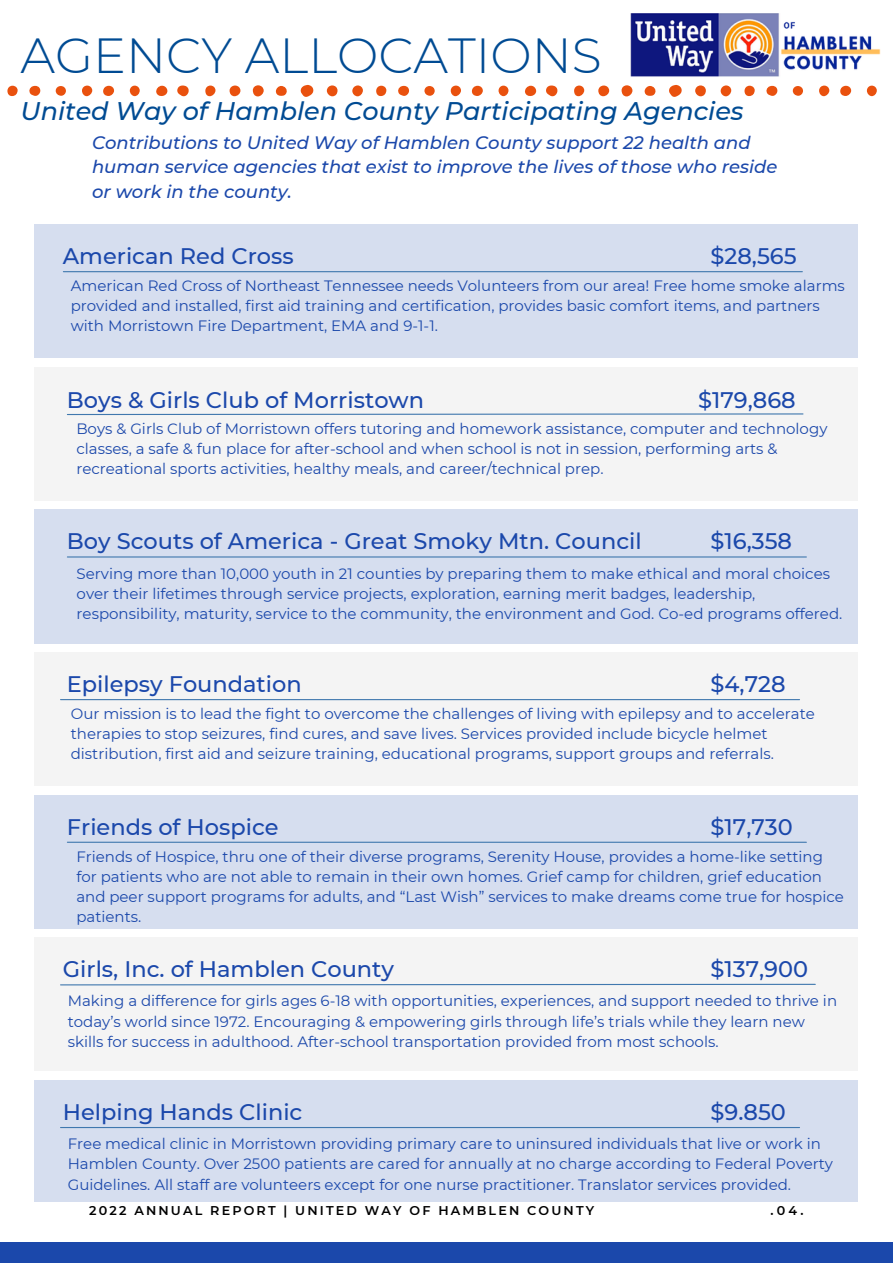
<style>
.page{position:relative;width:893px;height:1264px;background:#fff}
.page>*{position:absolute;margin:0;border:0;box-sizing:border-box;transform-origin:0 0}
.t1{font:300 49.2px "Montserrat";color:#004b93}
.t2{font:italic 500 25.5px "Montserrat";color:#004b93}
.t3{font:500 22.5px "Montserrat";color:#1b48ab}
.t4{font:italic 500 18px/24.8px "Montserrat";color:#1b48ab}
.t5{font:15px/20.2px "Montserrat";color:#1b48ab}
.t6{font:600 12.75px "Montserrat";letter-spacing:.17em;color:#000}
</style>
<div class="page">
<div style="left:35px;top:224px;width:822px;height:134px;background:#d6deef"></div>
<div style="left:0;top:1242px;width:892px;height:20px;background:#1b48ab"></div>
<svg style="left:177px;top:85px;width:12px;height:11px"></svg>
<div style="left:253px;top:85px;width:11px;height:11px;background:#e9510e;border-radius:50%"></div>
<div style="left:229px;top:86px;width:11px;height:10px;background:#e9510e;border-radius:50%"></div>
<svg style="left:156px;top:86px;width:12px;height:10px"></svg>
<div style="left:103px;top:86px;width:11px;height:10px;background:#e9510e;border-radius:50%"></div>
<svg style="left:29px;top:86px;width:12px;height:10px"></svg>
<div style="left:205px;top:86px;width:10px;height:10px;background:#e9510e;border-radius:5px"></div>
<svg style="left:276px;top:86px;width:11px;height:10px"></svg>
<div style="left:82px;top:86px;width:10px;height:10px;background:#e9510e;border-radius:50%"></div>
<div style="left:7px;top:86px;width:11px;height:10px;background:#e9510e;border-radius:5px"></div>
<svg style="left:130px;top:86px;width:10px;height:10px"></svg>
<div style="left:56px;top:86px;width:10px;height:10px;background:#e9510e;border-radius:50%"></div>
<svg style="left:300px;top:85px;width:14px;height:12px"></svg>
<svg style="left:546px;top:85px;width:12px;height:11px"></svg>
<div style="left:621px;top:85px;width:11px;height:11px;background:#e9510e;border-radius:50%"></div>
<div style="left:598px;top:86px;width:11px;height:10px;background:#e9510e;border-radius:50%"></div>
<div style="left:327px;top:85px;width:10px;height:11px;background:#e9510e;border-radius:50%"></div>
<svg style="left:525px;top:86px;width:11px;height:10px"></svg>
<div style="left:352px;top:85px;width:11px;height:11px;background:#e9510e;border-radius:50%"></div>
<div style="left:472px;top:86px;width:11px;height:10px;background:#e9510e;border-radius:50%"></div>
<svg style="left:398px;top:86px;width:11px;height:10px"></svg>
<div style="left:574px;top:86px;width:10px;height:10px;background:#e9510e;border-radius:5px"></div>
<svg style="left:644px;top:86px;width:12px;height:10px"></svg>
<div style="left:450px;top:86px;width:11px;height:10px;background:#e9510e;border-radius:50%"></div>
<div style="left:376px;top:86px;width:10px;height:10px;background:#e9510e;border-radius:5px"></div>
<svg style="left:498px;top:86px;width:10px;height:10px"></svg>
<div style="left:424px;top:86px;width:10px;height:10px;background:#e9510e;border-radius:50%"></div>
<svg style="left:669px;top:85px;width:13px;height:12px"></svg>
<div style="left:695px;top:85px;width:10px;height:11px;background:#e9510e;border-radius:50%"></div>
<div style="left:720px;top:85px;width:11px;height:11px;background:#e9510e;border-radius:50%"></div>
<div style="left:840px;top:86px;width:11px;height:10px;background:#e9510e;border-radius:50%"></div>
<svg style="left:766px;top:86px;width:11px;height:10px"></svg>
<div style="left:819px;top:86px;width:10px;height:10px;background:#e9510e;border-radius:50%"></div>
<div style="left:744px;top:86px;width:10px;height:10px;background:#e9510e;border-radius:5px"></div>
<svg style="left:866px;top:86px;width:10px;height:10px"></svg>
<div style="left:792px;top:86px;width:11px;height:10px;background:#e9510e;border-radius:50%"></div>
<hr style="left:63px;top:271px;width:739px;height:1px;background:#4078ae">
<div style="left:35px;top:367px;width:822px;height:133px;background:#f4f4f4"></div>
<svg style="left:67px;top:413px;width:737px;height:2px"></svg>
<div style="left:35px;top:509px;width:822px;height:135px;background:#d6deef"></div>
<div style="left:34px;top:652px;width:823px;height:134px;background:#f4f4f4"></div>
<div style="left:35px;top:794px;width:822px;height:134px;background:#d6deef"></div>
<div style="left:34px;top:937px;width:823px;height:134px;background:#f4f4f4"></div>
<div style="left:35px;top:1079px;width:822px;height:122px;background:#d6deef"></div>
<hr style="left:67px;top:556px;width:739px;height:1px;background:#4078ae">
<hr style="left:61px;top:699px;width:738px;height:1px;background:#4078ae">
<svg style="left:60px;top:983px;width:756px;height:3px"></svg>
<hr style="left:67px;top:841px;width:739px;height:1px;background:#4078ae">
<hr style="left:61px;top:1126px;width:738px;height:2px;background:#4078ae">
<img style="left:631px;top:14px;width:249px;height:63px">
<h1 class="t1" style="left:21px;top:25px;width:582px">AGENCY ALLOCATIONS</h1>
<h2 class="t2" style="left:21px;top:96px;width:724px">United Way of Hamblen County Participating Agencies</h2>
<p class="t4" style="left:92px;top:130px;width:686px">Contributions to United Way of Hamblen County support 22 health and human service agencies that exist to improve the lives of those who reside or work in the county.</p>
<h3 class="t3" style="left:710px;top:243px;width:88px">$28,565</h3>
<h3 class="t3" style="left:63px;top:243px;width:232px">American Red Cross</h3>
<p class="t5" style="left:71px;top:275px;width:775px">American Red Cross of Northeast Tennessee needs Volunteers from our area! Free home smoke alarms provided and installed, first aid training and certification, provides basic comfort items, and partners with Morristown Fire Department, EMA and 9-1-1.</p>
<h3 class="t3" style="left:698px;top:386px;width:99px">$179,868</h3>
<h3 class="t3" style="left:67px;top:386px;width:359px">Boys &amp; Girls Club of Morristown</h3>
<p class="t5" style="left:76px;top:418px;width:752px">Boys &amp; Girls Club of Morristown offers tutoring and homework assistance, computer and technology classes, a safe &amp; fun place for after-school and when school is not in session, performing arts &amp; recreational sports activities, healthy meals, and career/technical prep.</p>
<h3 class="t3" style="left:67px;top:527px;width:576px">Boy Scouts of America - Great Smoky Mtn. Council</h3>
<h3 class="t3" style="left:710px;top:527px;width:83px">$16,358</h3>
<p class="t5" style="left:77px;top:563px;width:767px">Serving more than 10,000 youth in 21 counties by preparing them to make ethical and moral choices over their lifetimes through service projects, exploration, earning merit badges, leadership, responsibility, maturity, service to the community, the environment and God. Co-ed programs offered.</p>
<h3 class="t3" style="left:67px;top:670px;width:236px">Epilepsy Foundation</h3>
<h3 class="t3" style="left:710px;top:670px;width:76px">$4,728</h3>
<p class="t5" style="left:71px;top:703px;width:745px">Our mission is to lead the fight to overcome the challenges of living with epilepsy and to accelerate therapies to stop seizures, find cures, and save lives. Services provided include bicycle helmet distribution, first aid and seizure training, educational programs, support groups and referrals.</p>
<h3 class="t3" style="left:67px;top:812px;width:213px">Friends of Hospice</h3>
<h3 class="t3" style="left:710px;top:812px;width:84px">$17,730</h3>
<p class="t5" style="left:76px;top:846px;width:769px">Friends of Hospice, thru one of their diverse programs, Serenity House, provides a home-like setting for patients who are not able to remain in their own homes. Grief camp for children, grief education and peer support programs for adults, and “Last Wish” services to make dreams come true for hospice patients.</p>
<h3 class="t3" style="left:63px;top:955px;width:333px">Girls, Inc. of Hamblen County</h3>
<h3 class="t3" style="left:710px;top:955px;width:99px">$137,900</h3>
<p class="t5" style="left:68px;top:990px;width:770px">Making a difference for girls ages 6-18 with opportunities, experiences, and support needed to thrive in today’s world since 1972. Encouraging &amp; empowering girls through life’s trials while they learn new skills for success in adulthood. After-school transportation provided from most schools.</p>
<h3 class="t3" style="left:63px;top:1097px;width:241px">Helping Hands Clinic</h3>
<h3 class="t3" style="left:710px;top:1097px;width:77px">$9.850</h3>
<p class="t5" style="left:68px;top:1133px;width:766px">Free medical clinic in Morristown providing primary care to uninsured individuals that live or work in<br>Hamblen County. Over 2500 patients are cared for annually at no charge according to Federal Poverty<br>Guidelines. All staff are volunteers except for one nurse practitioner. Translator services provided.</p>
<p class="t6" style="left:89px;top:1202px;width:506px">2022 ANNUAL REPORT | UNITED WAY OF HAMBLEN COUNTY</p>
<p class="t6" style="left:770px;top:1202px;width:34px">.04.</p>
</div>
